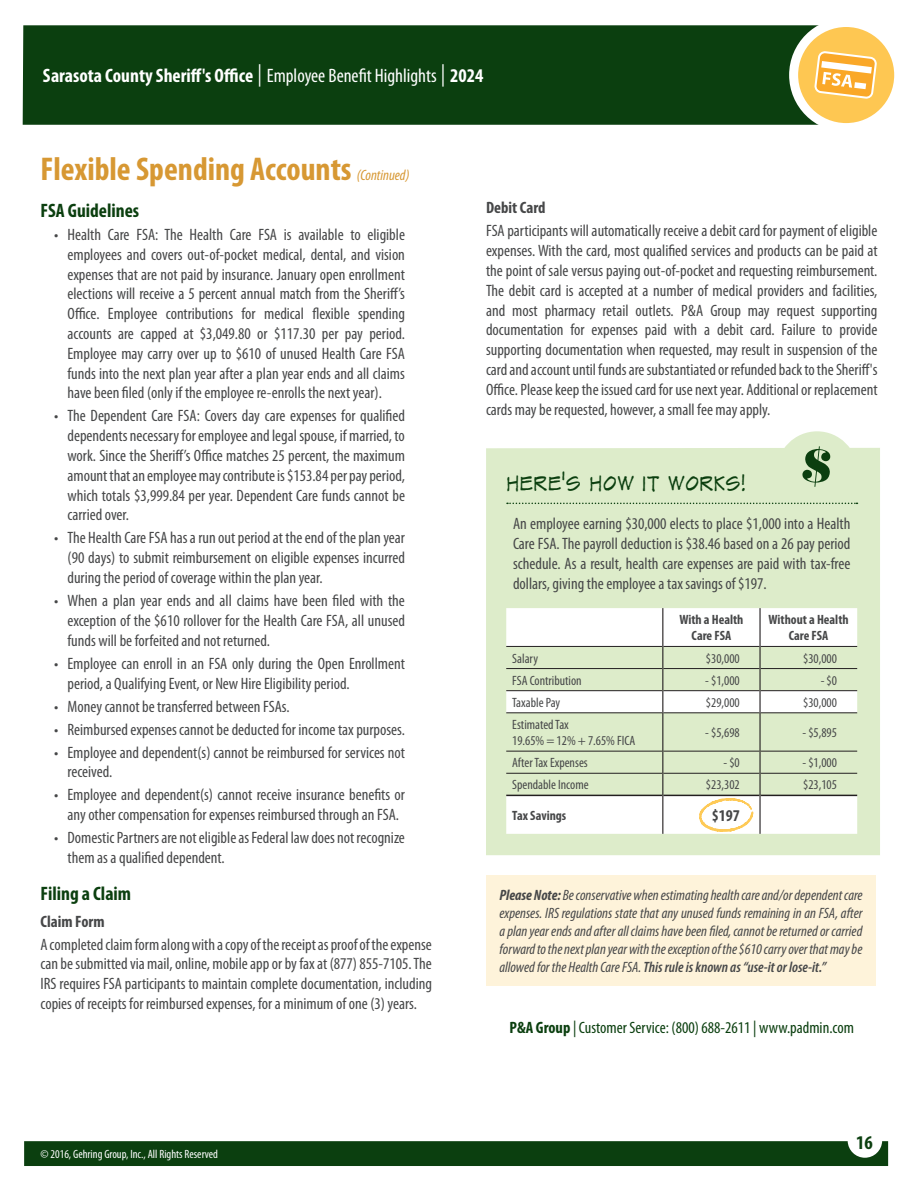
<style>
.page{position:relative;width:918px;height:1188px;background:#fff}
.page>*{position:absolute;margin:0;border:0;box-sizing:border-box;transform-origin:0 0}
.TOC_-_Insurance_Type_-_Header_V2{font:700 condensed 33px "Myriad Pro";color:#d79833}
.t1{font:700 condensed 19.5px "Myriad Pro";color:#fff}
.Body_-_Sub_Header{font:700 condensed 19.5px "Myriad Pro";color:#0b3f0f}
.Box_-_Header_-_Script{font:19.5px "Frankthe Architect";letter-spacing:.03em;color:#0b3f0f}
.Body_-_Main{font:condensed 16.5px/19.8px "Myriad Pro";color:#464748;text-align:justify}
.Body_-_Carrier_Info{font:condensed 16.5px "Myriad Pro";color:#0b3f0f}
.Body_-_Main-2{font:700 condensed 16.5px "Myriad Pro";color:#464748}
.Body_-_Please_Note{font:italic condensed 15px/18px "Myriad Pro";color:#464748;text-align:justify}
.Body_-_Main-3{font:condensed 13.5px/16.2px "Myriad Pro";color:#464748}
.Body_-_Main-4{font:700 condensed 13.5px/16.2px "Myriad Pro";color:#464748;text-align:center}
.t2{font:condensed 12px "Myriad Pro";color:#fff}
.s1{font-weight:400;font-size:22.35px}
.s2{font-weight:400}
.s3{font-weight:400;font-style:italic;font-size:15px}
.s4{font-weight:700}
.s5{font-weight:600}
</style>
<div class="page">
<div style="left:24px;top:1141px;width:864px;height:25px;background:#0b3f0f"></div>
<div style="left:23px;top:25px;width:795px;height:100px;background:#0b3f0f"></div>
<svg style="left:794px;top:23px;width:105px;height:105px;background:#fecf6d"></svg>
<svg style="left:814px;top:51px;width:63px;height:48px"></svg>
<div style="left:789px;top:18px;width:114px;height:114px;border:9px solid #fff;border-radius:50%"></div>
<div style="left:777px;top:431px;width:81px;height:81px;background:#ddecca;border-radius:50%"></div>
<div style="left:486px;top:448px;width:394px;height:407px;background:#ddecca"></div>
<svg style="left:507px;top:503px;width:350px;height:1px"></svg>
<svg style="left:506px;top:608px;width:351px;height:226px"></svg>
<hr style="left:506px;top:795px;width:156px;height:1px;background:#231f20">
<hr style="left:761px;top:795px;width:96px;height:1px;background:#231f20">
<hr style="left:506px;top:646px;width:156px;height:1px;background:#231f20">
<hr style="left:663px;top:646px;width:96px;height:1px;background:#231f20">
<hr style="left:761px;top:646px;width:96px;height:1px;background:#231f20">
<hr style="left:506px;top:668px;width:156px;height:1px;background:#231f20">
<hr style="left:663px;top:668px;width:96px;height:1px;background:#231f20">
<hr style="left:761px;top:668px;width:96px;height:1px;background:#231f20">
<hr style="left:506px;top:690px;width:156px;height:1px;background:#231f20">
<hr style="left:663px;top:690px;width:96px;height:1px;background:#231f20">
<hr style="left:761px;top:690px;width:96px;height:1px;background:#231f20">
<hr style="left:506px;top:713px;width:156px;height:1px;background:#231f20">
<hr style="left:663px;top:713px;width:96px;height:1px;background:#231f20">
<hr style="left:761px;top:713px;width:96px;height:1px;background:#231f20">
<hr style="left:506px;top:751px;width:156px;height:1px;background:#231f20">
<hr style="left:761px;top:751px;width:96px;height:1px;background:#231f20">
<hr style="left:506px;top:773px;width:156px;height:1px;background:#231f20">
<hr style="left:761px;top:773px;width:96px;height:1px;background:#231f20">
<hr style="left:662px;top:608px;width:1px;height:38px;background:#231f20">
<hr style="left:759px;top:608px;width:2px;height:38px;background:#231f20">
<hr style="left:759px;top:646px;width:2px;height:23px;background:#231f20">
<hr style="left:759px;top:669px;width:2px;height:22px;background:#231f20">
<svg style="left:662px;top:646px;width:1px;height:67px"></svg>
<hr style="left:759px;top:691px;width:2px;height:22px;background:#231f20">
<hr style="left:662px;top:713px;width:1px;height:38px;background:#231f20">
<hr style="left:759px;top:713px;width:2px;height:38px;background:#231f20">
<svg style="left:636px;top:751px;width:153px;height:105px"></svg>
<svg style="left:802px;top:446px;width:28px;height:41px"></svg>
<div style="left:486px;top:875px;width:390px;height:111px;background:#fef3da"></div>
<p class="t1" style="left:43px;top:65px;width:442px">Sarasota County Sheriff's Office <span class="s1">|</span> <span class="s2">Employee Benefit Highlights</span> <span class="s1">|</span> 2024</p>
<p class="TOC_-_Insurance_Type_-_Header_V2" style="left:40px;top:151px;width:371px">Flexible Spending Accounts <span class="s3">(Continued)</span></p>
<p class="Body_-_Sub_Header" style="left:40px;top:200px;width:100px">FSA Guidelines</p>
<p class="Body_-_Main" style="left:68px;top:225px;width:339px;text-indent:-14px">• Health Care FSA: The Health Care FSA is available to eligible employees and covers out-of-pocket medical, dental, and vision expenses that are not paid by insurance. January open enrollment elections will receive a 5 percent annual match from the Sheriff’s Office. Employee contributions for medical flexible spending accounts are capped at $3,049.80 or $117.30 per pay period.<br>Employee may carry over up to $610 of unused Health Care FSA funds into the next plan year after a plan year ends and all claims have been filed (only if the employee re-enrolls the next year).</p>
<p class="Body_-_Main" style="left:68px;top:406px;width:339px;text-indent:-14px">• The Dependent Care FSA: Covers day care expenses for qualified dependents necessary for employee and legal spouse, if married, to work. Since the Sheriff’s Office matches 25 percent, the maximum amount that an employee may contribute is $153.84 per pay period, which totals $3,999.84 per year. Dependent Care funds cannot be carried over.</p>
<p class="Body_-_Main" style="left:68px;top:528px;width:339px;text-indent:-14px">• The Health Care FSA has a run out period at the end of the plan year (90 days) to submit reimbursement on eligible expenses incurred during the period of coverage within the plan year.</p>
<p class="Body_-_Main" style="left:68px;top:591px;width:339px;text-indent:-14px">• When a plan year ends and all claims have been filed with the exception of the $610 rollover for the Health Care FSA, all unused funds will be forfeited and not returned.</p>
<p class="Body_-_Main" style="left:68px;top:654px;width:339px;text-indent:-14px">• Employee can enroll in an FSA only during the Open Enrollment period, a Qualifying Event, or New Hire Eligibility period.</p>
<p class="Body_-_Main" style="left:54px;top:697px;width:237px">• Money cannot be transferred between FSAs.</p>
<p class="Body_-_Main" style="left:54px;top:720px;width:353px">• Reimbursed expenses cannot be deducted for income tax purposes.</p>
<p class="Body_-_Main" style="left:68px;top:743px;width:339px;text-indent:-14px">• Employee and dependent(s) cannot be reimbursed for services not received.</p>
<p class="Body_-_Main" style="left:54px;top:785px;width:353px;text-align:center">• Employee and dependent(s) cannot receive insurance benefits or any other compensation for expenses reimbursed through an FSA.</p>
<p class="Body_-_Main" style="left:68px;top:828px;width:339px;text-indent:-14px">• Domestic Partners are not eligible as Federal law does not recognize them as a qualified dependent.</p>
<p class="Body_-_Sub_Header" style="left:40px;top:883px;width:92px">Filing a Claim</p>
<p class="Body_-_Main-2" style="left:40px;top:912px;width:66px">Claim Form</p>
<p class="Body_-_Main" style="left:40px;top:935px;width:393px">A completed claim form along with a copy of the receipt as proof of the expense can be submitted via mail, online, mobile app or by fax at (877) 855-7105. The IRS requires FSA participants to maintain complete documentation, including copies of receipts for reimbursed expenses, for a minimum of one (3) years.</p>
<p class="t2" style="left:40px;top:1148px;width:179px">© 2016, Gehring Group, Inc., All Rights Reserved</p>
<p class="Body_-_Main-2" style="left:486px;top:199px;width:61px">Debit Card</p>
<p class="Body_-_Main" style="left:486px;top:221px;width:393px">FSA participants will automatically receive a debit card for payment of eligible expenses. With the card, most qualified services and products can be paid at the point of sale versus paying out-of-pocket and requesting reimbursement.<br>The debit card is accepted at a number of medical providers and facilities, and most pharmacy retail outlets. P&amp;A Group may request supporting documentation for expenses paid with a debit card. Failure to provide supporting documentation when requested, may result in suspension of the card and account until funds are substantiated or refunded back to the Sheriff's Office. Please keep the issued card for use next year. Additional or replacement cards may be requested, however, a small fee may apply.</p>
<p class="Box_-_Header_-_Script" style="left:506px;top:472px;width:241px">HERE’S HOW IT WORKS!</p>
<p class="Body_-_Main" style="left:513px;top:514px;width:339px">An employee earning $30,000 elects to place $1,000 into a Health Care FSA. The payroll deduction is $38.46 based on a 26 pay period schedule. As a result, health care expenses are paid with tax-free dollars, giving the employee a tax savings of $197.</p>
<p class="Body_-_Main-4" style="left:679px;top:612px;width:66px">With a Health<br>Care FSA</p>
<p class="Body_-_Main-4" style="left:769px;top:612px;width:82px">Without a Health<br>Care FSA</p>
<p class="Body_-_Main-3" style="left:512px;top:650px;width:27px">Salary</p>
<p class="Body_-_Main-3" style="left:706px;top:650px;width:35px">$30,000</p>
<p class="Body_-_Main-3" style="left:803px;top:650px;width:35px">$30,000</p>
<p class="Body_-_Main-3" style="left:512px;top:672px;width:71px">FSA Contribution</p>
<p class="Body_-_Main-3" style="left:705px;top:672px;width:36px">- $1,000</p>
<p class="Body_-_Main-3" style="left:821px;top:672px;width:18px">- $0</p>
<p class="Body_-_Main-3" style="left:512px;top:695px;width:49px">Taxable Pay</p>
<p class="Body_-_Main-3" style="left:706px;top:695px;width:35px">$29,000</p>
<p class="Body_-_Main-3" style="left:803px;top:695px;width:35px">$30,000</p>
<p class="Body_-_Main-3" style="left:512px;top:717px;width:125px">Estimated Tax<br>19.65% = 12% + 7.65% FICA</p>
<p class="Body_-_Main-3" style="left:705px;top:725px;width:36px">- $5,698</p>
<p class="Body_-_Main-3" style="left:802px;top:725px;width:36px">- $5,895</p>
<p class="Body_-_Main-3" style="left:512px;top:755px;width:77px">After Tax Expenses</p>
<p class="Body_-_Main-3" style="left:724px;top:755px;width:18px">- $0</p>
<p class="Body_-_Main-3" style="left:802px;top:755px;width:36px">- $1,000</p>
<p class="Body_-_Main-3" style="left:512px;top:777px;width:78px">Spendable Income</p>
<p class="Body_-_Main-3" style="left:706px;top:777px;width:35px">$23,302</p>
<p class="Body_-_Main-3" style="left:803px;top:777px;width:35px">$23,105</p>
<p class="Body_-_Main-4" style="left:512px;top:807px;width:56px">Tax Savings</p>
<p class="Body_-_Main-2" style="left:712px;top:806px;width:30px">$197</p>
<p class="Body_-_Please_Note" style="left:500px;top:887px;width:365px"><span class="s4">Please Note:</span> Be conservative when estimating health care and/or dependent care expenses. IRS regulations state that any unused funds remaining in an FSA, after a plan year ends and after all claims have been filed, cannot be returned or carried forward to the next plan year with the exception of the $610 carry over that may be allowed for the Health Care FSA. <span class="s5">This rule is known as “use-it or lose-it.”</span></p>
<p class="Body_-_Carrier_Info" style="left:510px;top:1018px;width:346px"><span class="s4">P&amp;A Group</span> | Customer Service: (800) 688-2611 | www.padmin.com</p>
<p class="Body_-_Sub_Header" style="left:856px;top:1132px;width:18px">16</p>
</div>
